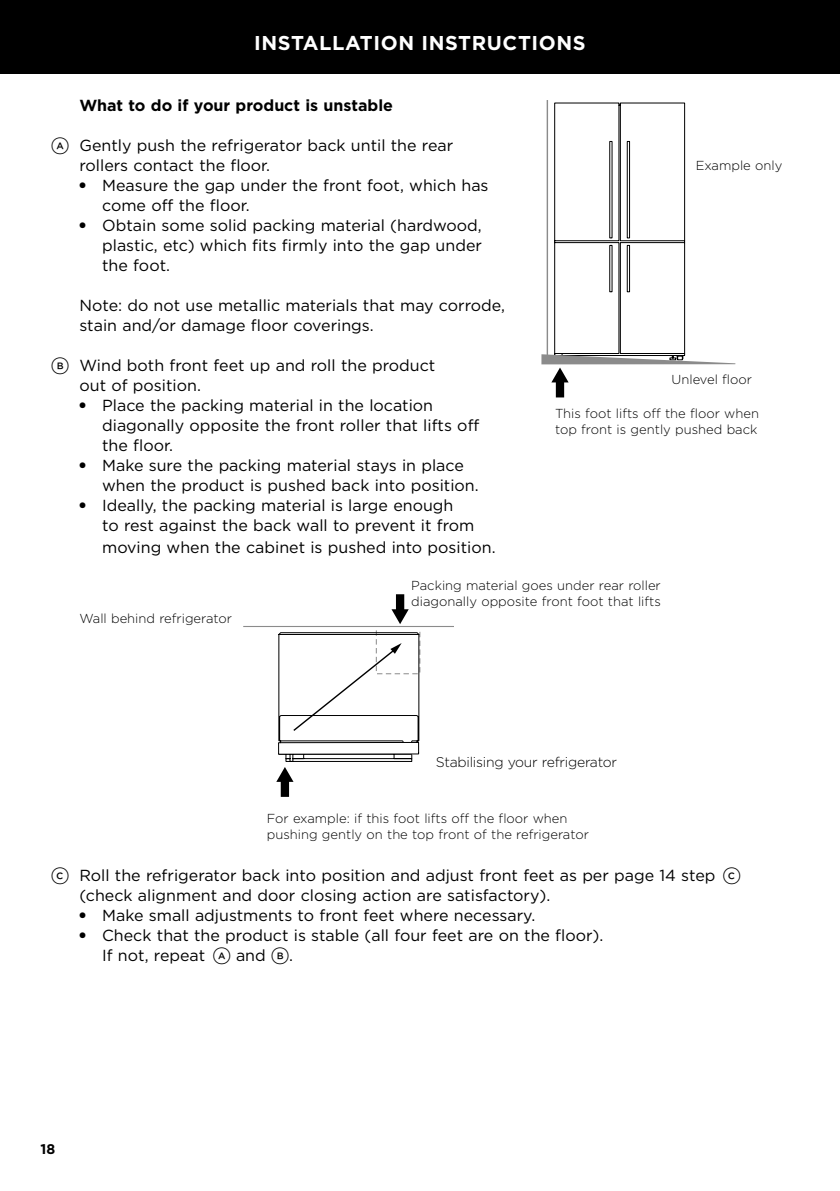
<style>
.page{position:relative;width:840px;height:1191px;background:#fff}
.page>*{position:absolute;margin:0;border:0;box-sizing:border-box;transform-origin:0 0}
.t1{font:700 20px "Gotham";letter-spacing:.03em;color:#fff}
.t2{font:16px/20px "Gotham";color:#000}
.t3{font:700 16px "Gotham";color:#000}
.t4{font:300 14px "Gotham";letter-spacing:-.02em;color:#000}
.t5{font:700 14px "Gotham";color:#000}
.t6{font:300 13px/16px "Gotham";color:#000}
.s1{font-family:"Gotham FP Nos";font-weight:500;font-size:18px}
</style>
<div class="page">
<div style="left:0;top:0;width:839px;height:74px;background:#000"></div>
<hr style="left:244px;top:626px;width:209px;height:1px;background:#8b8b8b">
<svg style="left:391px;top:594px;width:17px;height:30px"></svg>
<svg style="left:276px;top:630px;width:144px;height:167px"></svg>
<hr style="left:546px;top:100px;width:1px;height:259px;background:#8b8b8b">
<svg style="left:541px;top:102px;width:194px;height:295px"></svg>
<p class="t1" style="left:254px;top:30px;width:333px">INSTALLATION INSTRUCTIONS</p>
<p class="t3" style="left:79px;top:95px;width:315px">What to do if your product is unstable</p>
<p class="t2" style="left:79px;top:135px;width:375px;text-indent:-28px"><span class="s1">A</span> Gently push the refrigerator back until the rear rollers contact the floor.</p>
<p class="t2" style="left:102px;top:175px;width:388px;text-indent:-23px">● Measure the gap under the front foot, which has come off the floor.</p>
<p class="t2" style="left:102px;top:215px;width:381px;text-align:justify;text-indent:-23px">● Obtain some solid packing material (hardwood, plastic, etc) which fits firmly into the gap under the foot.</p>
<p class="t2" style="left:79px;top:295px;width:427px">Note: do not use metallic materials that may corrode, stain and/or damage floor coverings.</p>
<p class="t2" style="left:79px;top:355px;width:357px;text-indent:-28px"><span class="s1">B</span> Wind both front feet up and roll the product out of position.</p>
<p class="t2" style="left:102px;top:395px;width:378px;text-indent:-23px">● Place the packing material in the location diagonally opposite the front roller that lifts off the floor.</p>
<p class="t2" style="left:102px;top:455px;width:378px;text-indent:-23px">● Make sure the packing material stays in place when the product is pushed back into position.</p>
<p class="t2" style="left:102px;top:495px;width:373px;text-indent:-23px">● Ideally, the packing material is large enough<br>to rest against the back wall to prevent it from</p>
<p class="t2" style="left:102px;top:537px;width:395px">moving when the cabinet is pushed into position.</p>
<p class="t6" style="left:695px;top:157px;width:88px">Example only</p>
<p class="t6" style="left:671px;top:371px;width:82px">Unlevel floor</p>
<p class="t6" style="left:554px;top:405px;width:205px">This foot lifts off the floor when top front is gently pushed back</p>
<p class="t6" style="left:79px;top:609px;width:154px">Wall behind refrigerator</p>
<p class="t6" style="left:411px;top:577px;width:251px">Packing material goes under rear roller diagonally opposite front foot that lifts</p>
<p class="t4" style="left:435px;top:753px;width:183px">Stabilising your refrigerator</p>
<p class="t6" style="left:267px;top:810px;width:323px">For example: if this foot lifts off the floor when pushing gently on the top front of the refrigerator</p>
<p class="t2" style="left:79px;top:865px;width:662px;text-indent:-28px"><span class="s1">C</span> Roll the refrigerator back into position and adjust front feet as per page 14 step <span class="s1">C </span>(check alignment and door closing action are satisfactory).</p>
<p class="t2" style="left:79px;top:905px;width:457px">● Make small adjustments to front feet where necessary.</p>
<p class="t2" style="left:102px;top:925px;width:502px;text-indent:-23px">● Check that the product is stable (all four feet are on the floor).<br>If not, repeat <span class="s1">A</span> and <span class="s1">B</span>.</p>
<p class="t5" style="left:41px;top:1139px;width:16px">18</p>
</div>
